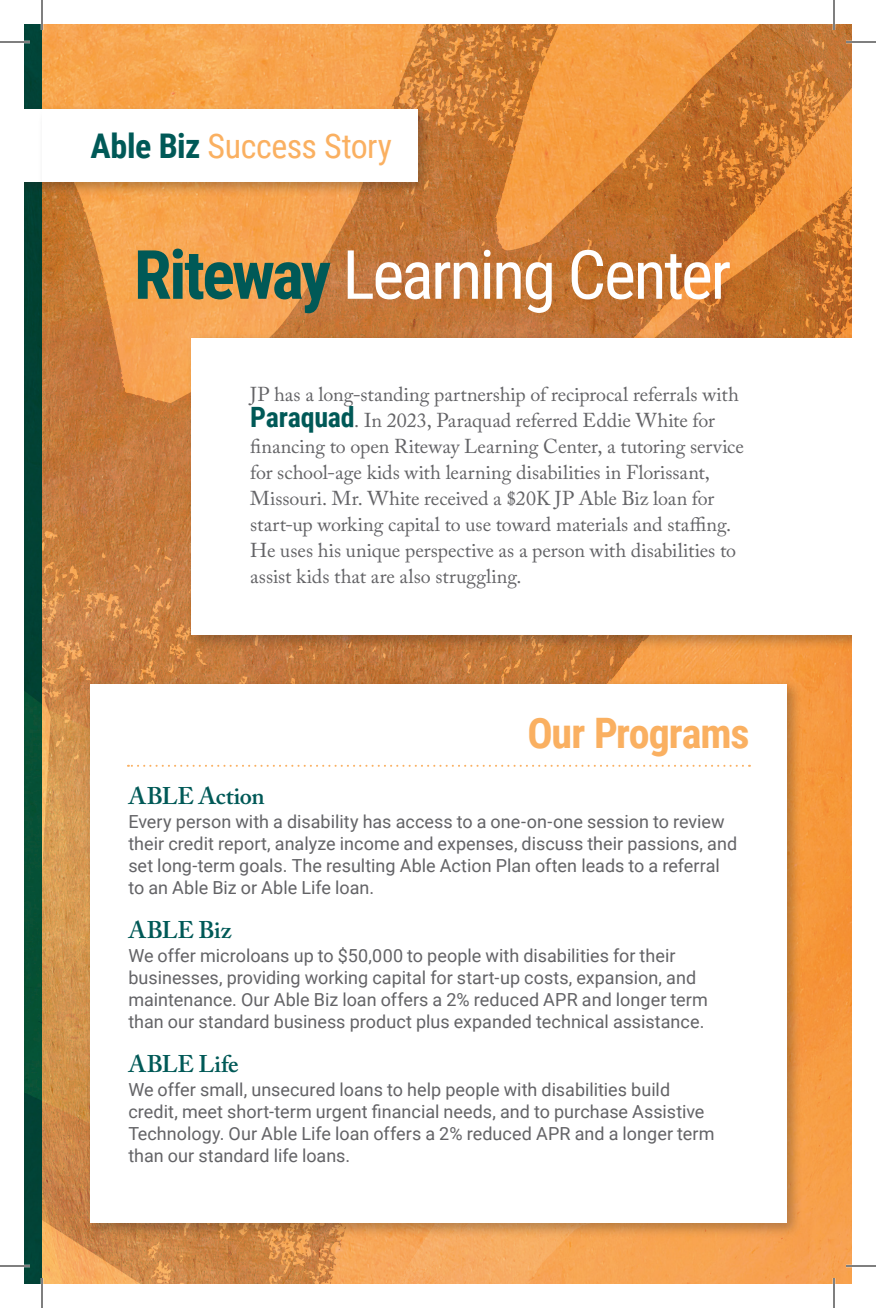
<style>
.page{position:relative;width:876px;height:1308px;background:#fff}
.page>*{position:absolute;margin:0;border:0;box-sizing:border-box;transform-origin:0 0}
.t1{font:68px "Roboto Condensed";letter-spacing:-.035em;color:#fff}
.t2{font:700 42px "Roboto Condensed";letter-spacing:-.025em;color:#fab061}
.t3{font:34px "Roboto Condensed";letter-spacing:-.015em;color:#fab061}
.t4{font:600 24px "Adobe Caslon Pro";letter-spacing:-.02em;color:#005957}
.t5{font:20px/26px "Adobe Caslon Pro";letter-spacing:.005em;color:#636366}
.t6{font:18px/22px "Roboto";color:#636366}
.s1{font-weight:700;color:#005957}
.s2{font-family:"Roboto Condensed";font-weight:700;font-size:28px;color:#005957}
</style>
<div class="page">
<img style="left:24px;top:271px;width:828px;height:1013px">
<img style="left:470px;top:111px;width:382px;height:160px">
<img style="left:24px;top:599px;width:211px;height:75px">
<img style="left:524px;top:111px;width:273px;height:222px">
<img style="left:24px;top:1133px;width:392px;height:148px">
<img style="left:470px;top:24px;width:382px;height:87px">
<img style="left:150px;top:1238px;width:190px;height:36px">
<img style="left:24px;top:24px;width:446px;height:566px">
<img style="left:24px;top:674px;width:235px;height:100px">
<img style="left:24px;top:774px;width:60px;height:195px">
<img style="left:24px;top:969px;width:60px;height:164px">
<img style="left:481px;top:1254px;width:58px;height:30px">
<img style="left:393px;top:1264px;width:20px;height:13px">
<img style="left:416px;top:1238px;width:19px;height:46px">
<img style="left:435px;top:1238px;width:46px;height:46px">
<svg style="left:389px;top:1277px;width:29px;height:7px"></svg>
<div style="left:24px;top:104px;width:34px;height:94px;background:#033e31"></div>
<div style="left:24px;top:109px;width:18px;height:73px;background:#fff"></div>
<div style="left:187px;top:333px;width:665px;height:317px;background:#231f20;opacity:.3"></div>
<div style="left:192px;top:338px;width:660px;height:297px;background:#fff"></div>
<div style="left:37px;top:104px;width:396px;height:94px;background:#231f20;opacity:.3"></div>
<div style="left:42px;top:109px;width:375px;height:73px;background:#fff"></div>
<div style="left:84px;top:679px;width:718px;height:559px;background:#231f20;opacity:.3"></div>
<div style="left:90px;top:684px;width:696px;height:538px;background:#fff"></div>
<svg style="left:128px;top:765px;width:615px;height:2px"></svg>
<hr style="left:0;top:41px;width:30px;height:2px;background:#fff">
<hr style="left:846px;top:41px;width:30px;height:2px;background:#fff">
<hr style="left:0;top:1265px;width:30px;height:2px;background:#fff">
<hr style="left:846px;top:1265px;width:30px;height:2px;background:#fff">
<hr style="left:41px;top:0;width:2px;height:30px;background:#fff">
<hr style="left:41px;top:1278px;width:2px;height:30px;background:#fff">
<hr style="left:833px;top:0;width:2px;height:30px;background:#fff">
<hr style="left:833px;top:1278px;width:2px;height:30px;background:#fff">
<hr style="left:0;top:42px;width:30px;height:1px;background:#000">
<hr style="left:846px;top:42px;width:30px;height:1px;background:#000">
<hr style="left:0;top:1266px;width:30px;height:1px;background:#000">
<hr style="left:846px;top:1266px;width:30px;height:1px;background:#000">
<hr style="left:42px;top:0;width:1px;height:30px;background:#000">
<hr style="left:42px;top:1278px;width:1px;height:30px;background:#000">
<hr style="left:834px;top:0;width:1px;height:30px;background:#000">
<hr style="left:834px;top:1278px;width:1px;height:30px;background:#000">
<h3 class="t3" style="left:90px;top:123px;width:303px"><span class="s1">Able Biz</span> Success Story</h3>
<h1 class="t1" style="left:134px;top:227px;width:599px"><span class="s1">Riteway</span> Learning Center</h1>
<p class="t5" style="left:250px;top:381px;width:495px">JP has a long-standing partnership of reciprocal referrals with <span class="s2">Paraquad</span>. In 2023, Paraquad referred Eddie White for financing to open Riteway Learning Center, a tutoring service for school-age kids with learning disabilities in Florissant, Missouri. Mr. White received a $20K JP Able Biz loan for start-up working capital to use toward materials and staffing.<br>He uses his unique perspective as a person with disabilities to assist kids that are also struggling.</p>
<h2 class="t2" style="left:527px;top:704px;width:224px">Our Programs</h2>
<h3 class="t4" style="left:128px;top:782px;width:138px">ABLE Action</h3>
<p class="t6" style="left:128px;top:810px;width:610px">Every person with a disability has access to a one-on-one session to review their credit report, analyze income and expenses, discuss their passions, and set long-term goals. The resulting Able Action Plan often leads to a referral to an Able Biz or Able Life loan.</p>
<h3 class="t4" style="left:128px;top:916px;width:104px">ABLE Biz</h3>
<p class="t6" style="left:128px;top:944px;width:581px">We offer microloans up to $50,000 to people with disabilities for their businesses, providing working capital for start-up costs, expansion, and maintenance. Our Able Biz loan offers a 2% reduced APR and longer term than our standard business product plus expanded technical assistance.</p>
<h3 class="t4" style="left:128px;top:1050px;width:112px">ABLE Life</h3>
<p class="t6" style="left:128px;top:1078px;width:588px">We offer small, unsecured loans to help people with disabilities build credit, meet short-term urgent financial needs, and to purchase Assistive Technology. Our Able Life loan offers a 2% reduced APR and a longer term than our standard life loans.</p>
</div>
